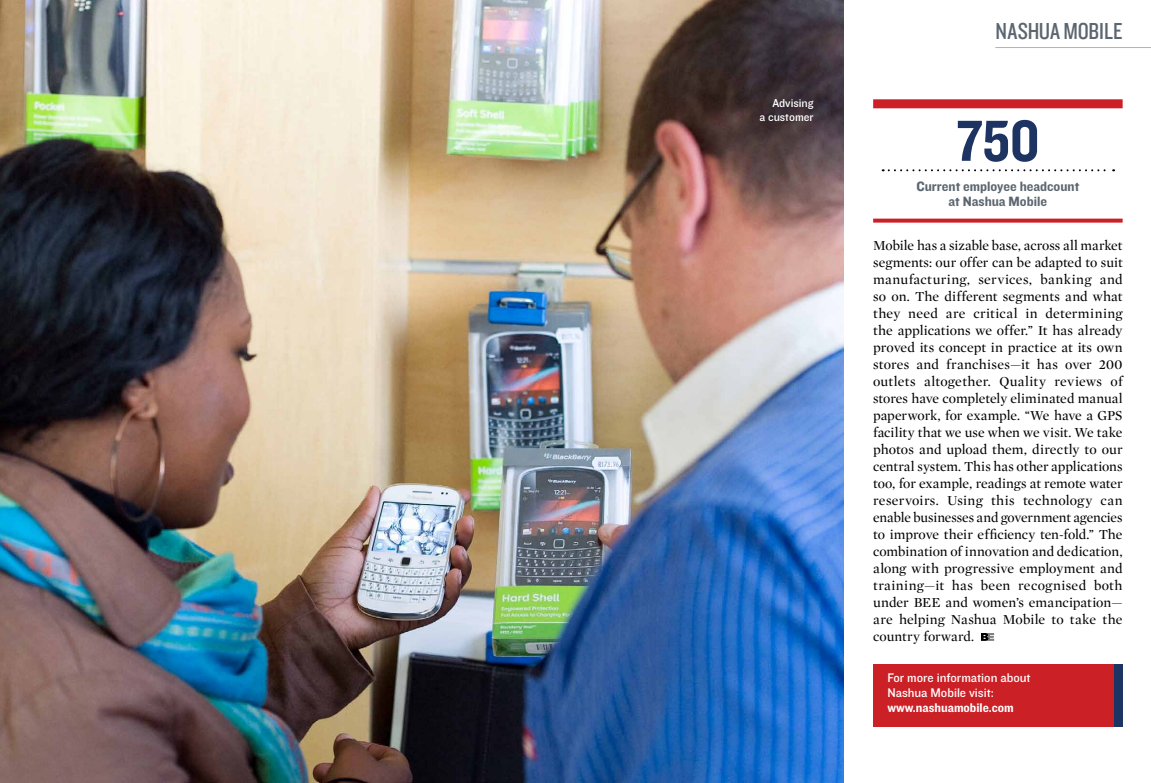
<style>
.page{position:relative;width:1151px;height:783px;background:#fff}
.page>*{position:absolute;margin:0;border:0;box-sizing:border-box;transform-origin:0 0}
.t1{font:60px "Knockout HTF50 Welterweight";color:#1d3362}
.t2{font:24px "Knockout HTF29 Junior Liteweight";letter-spacing:-.005em;color:#5c6670}
.t3{font:14px/17px "Mercury Display Roman";letter-spacing:.005em;color:#000;text-align:justify}
.t4{font:14px/15px "Knockout HTF51 Middleweight";color:#5c6670;text-align:center}
.t5{font:13px/15px "Knockout HTF31 Junior Middlewt";color:#fff}
.t6{font:13px "Knockout HTF51 Middleweight";color:#fff}
.t7{font:12px/14.4px "Knockout HTF31 Junior Middlewt";color:#fff;text-align:right}
</style>
<div class="page">
<svg style="left:981px;top:633px;width:13px;height:7px"></svg>
<hr style="left:995px;top:47px;width:156px;height:1px;background:#adb3b8">
<div style="left:873px;top:663px;width:250px;height:63px;background:#cc2027"></div>
<div style="left:1114px;top:663px;width:9px;height:63px;background:#1d3362"></div>
<img style="left:0;top:0;width:843px;height:782px">
<div style="left:873px;top:99px;width:250px;height:9px;background:#cc2027"></div>
<svg style="left:883px;top:169px;width:231px;height:2px"></svg>
<svg style="left:873px;top:218px;width:250px;height:4px"></svg>
<p class="t7" style="left:759px;top:96px;width:56px">Advising<br>a customer</p>
<h2 class="t2" style="left:996px;top:18px;width:129px">NASHUA MOBILE</h2>
<h1 class="t1" style="left:956px;top:109px;width:85px">750</h1>
<p class="t4" style="left:916px;top:179px;width:164px">Current employee headcount at Nashua Mobile</p>
<p class="t3" style="left:873px;top:236px;width:251px">Mobile has a sizable base, across all market segments: our offer can be adapted to suit manufacturing, services, banking and so on. The different segments and what they need are critical in determining the applications we offer.” It has already proved its concept in practice at its own stores and franchises—it has over 200 outlets altogether. Quality reviews of stores have completely eliminated manual paperwork, for example. “We have a GPS facility that we use when we visit. We take photos and upload them, directly to our central system. This has other applications too, for example, readings at remote water reservoirs. Using this technology can enable businesses and government agencies to improve their efficiency ten-fold.” The combination of innovation and dedication, along with progressive employment and training—it has been recognised both under BEE and women’s emancipation— are helping Nashua Mobile to take the country forward.</p>
<p class="t5" style="left:887px;top:670px;width:145px">For more information about<br>Nashua Mobile visit:</p>
<p class="t6" style="left:887px;top:700px;width:128px">www.nashuamobile.com</p>
</div>
